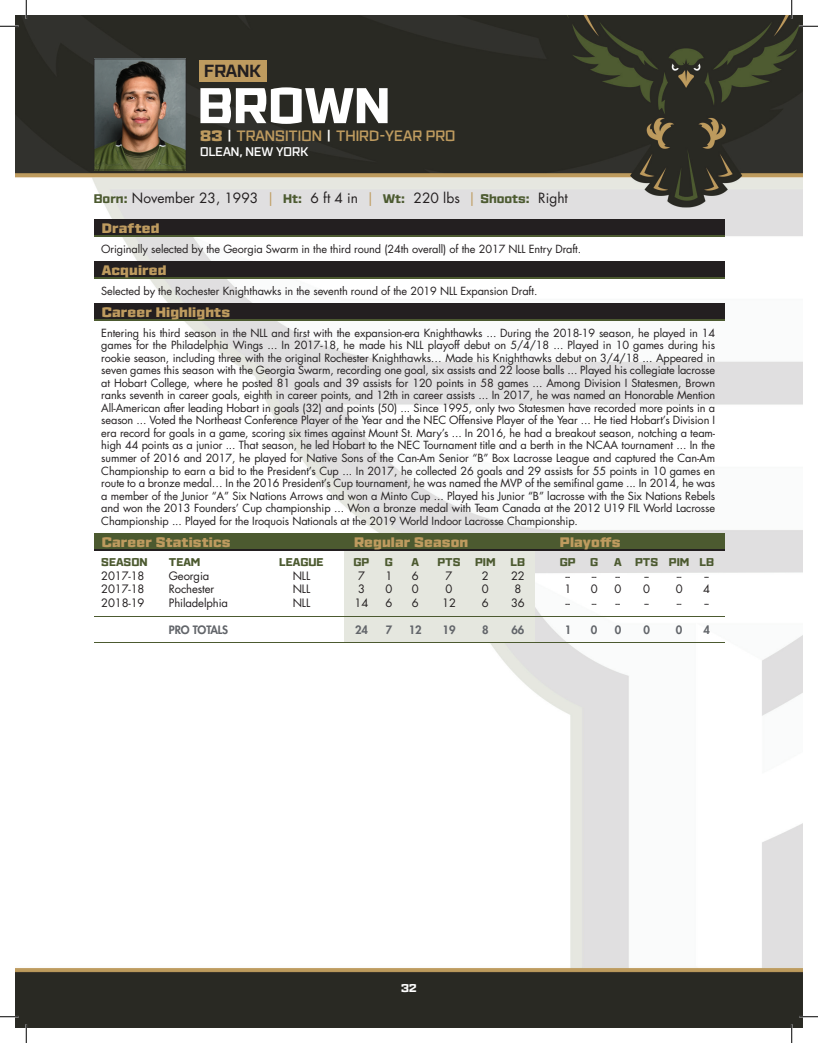
<style>
.page{position:relative;width:818px;height:1043px;background:#fff}
.page>*{position:absolute;margin:0;border:0;box-sizing:border-box;transform-origin:0 0}
.t1{font:800 50px "Ironstrike";color:#fff}
.t2{font:700 17.5px "Ironstrike";color:#231f20}
.t3{font:600 15px "Ironstrike";color:#be9b5f}
.t4{font:900 13.75px "Ironstrike";letter-spacing:.01em;color:#be9b5f}
.t5{font:13.75px "Futura Std";color:#231f20}
.t6{font:600 12.5px "Ironstrike";color:#fff}
.t7{font:11.25px "Futura Std";letter-spacing:-.01em;color:#231f20}
.t8{font:800 11.25px "Ironstrike";color:#4c5a30}
.t9{font:800 11.25px "Futura Std";letter-spacing:-.01em;color:#62656a}
.t10{font:800 11.25px "Ironstrike";color:#fff}
.t11{font:11px/12.5px "Futura Std";letter-spacing:-.01em;color:#231f20;text-align:justify}
.s1{font-weight:900}
.s2{color:#fff}
.s3{font-family:"Ironstrike";font-weight:800;font-size:12.5px;color:#4c5a30}
.s4{color:#be9b5f}
</style>
<div class="page">
<img style="left:15px;top:15px;width:787px;height:1012px">
<svg style="left:94px;top:59px;width:92px;height:111px;background:#6e6555"></svg>
<div style="left:94px;top:219px;width:630px;height:16px;background:#231f20"></div>
<div style="left:94px;top:261px;width:630px;height:16px;background:#231f20"></div>
<div style="left:94px;top:303px;width:630px;height:17px;background:#231f20"></div>
<hr style="left:94px;top:235px;width:630px;height:1px;background:#4c5a30">
<hr style="left:94px;top:277px;width:630px;height:1px;background:#4c5a30">
<hr style="left:94px;top:319px;width:630px;height:2px;background:#4c5a30">
<div style="left:344px;top:550px;width:190px;height:92px;background:#e5e7df"></div>
<div style="left:94px;top:533px;width:630px;height:16px;background:#4c5a30"></div>
<hr style="left:94px;top:549px;width:630px;height:1px;background:#231f20">
<hr style="left:94px;top:616px;width:630px;height:1px;background:#4c5a30">
<hr style="left:94px;top:642px;width:630px;height:1px;background:#4c5a30">
<div style="left:199px;top:60px;width:68px;height:22px;background:#be9b5f"></div>
<svg style="left:0;top:25px;width:19px;height:2px"></svg>
<svg style="left:799px;top:25px;width:19px;height:2px"></svg>
<svg style="left:0;top:1015px;width:19px;height:2px"></svg>
<svg style="left:799px;top:1015px;width:19px;height:2px"></svg>
<svg style="left:25px;top:0;width:2px;height:19px"></svg>
<svg style="left:25px;top:1024px;width:2px;height:18px"></svg>
<svg style="left:790px;top:0;width:2px;height:19px"></svg>
<svg style="left:790px;top:1024px;width:2px;height:18px"></svg>
<h2 class="t2" style="left:204px;top:60px;width:59px">FRANK</h2>
<h1 class="t1" style="left:198px;top:74px;width:194px">BROWN</h1>
<h3 class="t3" style="left:200px;top:127px;width:257px"><span class="s1">83</span> <span class="s2">|</span> TRANSITION <span class="s2">|</span> THIRD-YEAR PRO</h3>
<p class="t6" style="left:200px;top:144px;width:110px">OLEAN, NEW YORK</p>
<p class="t5" style="left:94px;top:189px;width:475px"><span class="s3">Born:</span> November 23, 1993 <span class="s4">|</span> <span class="s3">Ht:</span> 6 ft 4 in <span class="s4">|</span> <span class="s3">Wt:</span> 220 lbs <span class="s4">|</span> <span class="s3">Shoots:</span> Right</p>
<p class="t4" style="left:102px;top:219px;width:59px">Drafted</p>
<p class="t4" style="left:102px;top:261px;width:66px">Acquired</p>
<p class="t4" style="left:102px;top:303px;width:130px">Career Highlights</p>
<p class="t11" style="left:101px;top:242px;width:481px">Originally selected by the Georgia Swarm in the third round (24th overall) of the 2017 NLL Entry Draft.</p>
<p class="t11" style="left:101px;top:284px;width:437px">Selected by the Rochester Knighthawks in the seventh round of the 2019 NLL Expansion Draft.</p>
<p class="t11" style="left:101px;top:327px;width:615px">Entering his third season in the NLL and first with the expansion-era Knighthawks ... During the 2018-19 season, he played in 14 games for the Philadelphia Wings ... In 2017-18, he made his NLL playoff debut on 5/4/18 ... Played in 10 games during his rookie season, including three with the original Rochester Knighthawks… Made his Knighthawks debut on 3/4/18 ... Appeared in seven games this season with the Georgia Swarm, recording one goal, six assists and 22 loose balls ... Played his collegiate lacrosse at Hobart College, where he posted 81 goals and 39 assists for 120 points in 58 games ... Among Division I Statesmen, Brown ranks seventh in career goals, eighth in career points, and 12th in career assists ... In 2017, he was named an Honorable Mention All-American after leading Hobart in goals (32) and points (50) ... Since 1995, only two Statesmen have recorded more points in a season ... Voted the Northeast Conference Player of the Year and the NEC Offensive Player of the Year ... He tied Hobart’s Division I era record for goals in a game, scoring six times against Mount St. Mary’s ... In 2016, he had a breakout season, notching a team&shy;high 44 points as a junior ... That season, he led Hobart to the NEC Tournament title and a berth in the NCAA tournament ... In the summer of 2016 and 2017, he played for Native Sons of the Can-Am Senior “B” Box Lacrosse League and captured the Can-Am Championship to earn a bid to the President’s Cup ... In 2017, he collected 26 goals and 29 assists for 55 points in 10 games en route to a bronze medal… In the 2016 President’s Cup tournament, he was named the MVP of the semifinal game ... In 2014, he was a member of the Junior “A” Six Nations Arrows and won a Minto Cup ... Played his Junior “B” lacrosse with the Six Nations Rebels and won the 2013 Founders’ Cup championship ... Won a bronze medal with Team Canada at the 2012 U19 FIL World Lacrosse Championship ... Played for the Iroquois Nationals at the 2019 World Indoor Lacrosse Championship.</p>
<p class="t4" style="left:102px;top:533px;width:130px">Career Statistics</p>
<p class="t4" style="left:354px;top:533px;width:116px">Regular Season</p>
<p class="t4" style="left:559px;top:533px;width:62px">Playoffs</p>
<p class="t8" style="left:101px;top:555px;width:48px">SEASON</p>
<p class="t8" style="left:169px;top:555px;width:33px">TEAM</p>
<p class="t8" style="left:279px;top:555px;width:46px">LEAGUE</p>
<p class="t8" style="left:353px;top:555px;width:17px">GP</p>
<p class="t8" style="left:385px;top:555px;width:10px">G</p>
<p class="t8" style="left:411px;top:555px;width:9px">A</p>
<p class="t8" style="left:437px;top:555px;width:25px">PTS</p>
<p class="t8" style="left:475px;top:555px;width:22px">PIM</p>
<p class="t8" style="left:510px;top:555px;width:16px">LB</p>
<p class="t8" style="left:560px;top:555px;width:17px">GP</p>
<p class="t8" style="left:590px;top:555px;width:10px">G</p>
<p class="t8" style="left:614px;top:555px;width:101px">A PTS PIM LB</p>
<p class="t7" style="left:101px;top:568px;width:45px">2017-18</p>
<p class="t7" style="left:169px;top:568px;width:42px">Georgia</p>
<p class="t7" style="left:293px;top:568px;width:19px">NLL</p>
<p class="t7" style="left:358px;top:568px;width:8px">7</p>
<p class="t7" style="left:385px;top:568px;width:8px">1</p>
<p class="t7" style="left:412px;top:568px;width:8px">6</p>
<p class="t7" style="left:445px;top:568px;width:8px">7</p>
<p class="t7" style="left:482px;top:568px;width:8px">2</p>
<p class="t7" style="left:511px;top:568px;width:15px">22</p>
<p class="t7" style="left:565px;top:568px;width:6px">--</p>
<p class="t7" style="left:592px;top:568px;width:6px">--</p>
<p class="t7" style="left:615px;top:568px;width:6px">--</p>
<p class="t7" style="left:644px;top:568px;width:6px">--</p>
<p class="t7" style="left:677px;top:568px;width:6px">--</p>
<p class="t7" style="left:704px;top:568px;width:6px">--</p>
<p class="t7" style="left:101px;top:582px;width:45px">2017-18</p>
<p class="t7" style="left:169px;top:582px;width:47px">Rochester</p>
<p class="t7" style="left:293px;top:582px;width:19px">NLL</p>
<p class="t7" style="left:358px;top:582px;width:8px">3</p>
<p class="t7" style="left:385px;top:582px;width:8px">0</p>
<p class="t7" style="left:412px;top:582px;width:8px">0</p>
<p class="t7" style="left:445px;top:582px;width:8px">0</p>
<p class="t7" style="left:482px;top:582px;width:8px">0</p>
<p class="t7" style="left:514px;top:582px;width:8px">8</p>
<p class="t7" style="left:564px;top:582px;width:8px">1</p>
<p class="t7" style="left:590px;top:582px;width:8px">0</p>
<p class="t7" style="left:614px;top:582px;width:8px">0</p>
<p class="t7" style="left:643px;top:582px;width:8px">0</p>
<p class="t7" style="left:675px;top:582px;width:8px">0</p>
<p class="t7" style="left:703px;top:582px;width:8px">4</p>
<p class="t7" style="left:101px;top:595px;width:45px">2018-19</p>
<p class="t7" style="left:169px;top:595px;width:61px">Philadelphia</p>
<p class="t7" style="left:293px;top:595px;width:19px">NLL</p>
<p class="t7" style="left:354px;top:595px;width:15px">14</p>
<p class="t7" style="left:385px;top:595px;width:8px">6</p>
<p class="t7" style="left:412px;top:595px;width:8px">6</p>
<p class="t7" style="left:442px;top:595px;width:15px">12</p>
<p class="t7" style="left:482px;top:595px;width:8px">6</p>
<p class="t7" style="left:511px;top:595px;width:15px">36</p>
<p class="t7" style="left:565px;top:595px;width:6px">--</p>
<p class="t7" style="left:592px;top:595px;width:6px">--</p>
<p class="t7" style="left:615px;top:595px;width:6px">--</p>
<p class="t7" style="left:644px;top:595px;width:6px">--</p>
<p class="t7" style="left:677px;top:595px;width:6px">--</p>
<p class="t7" style="left:704px;top:595px;width:6px">--</p>
<p class="t9" style="left:169px;top:622px;width:61px">PRO TOTALS</p>
<p class="t9" style="left:355px;top:622px;width:14px">24</p>
<p class="t9" style="left:386px;top:622px;width:8px">7</p>
<p class="t9" style="left:409px;top:622px;width:14px">12</p>
<p class="t9" style="left:442px;top:622px;width:14px">19</p>
<p class="t9" style="left:482px;top:622px;width:8px">8</p>
<p class="t9" style="left:511px;top:622px;width:14px">66</p>
<p class="t9" style="left:564px;top:622px;width:8px">1</p>
<p class="t9" style="left:591px;top:622px;width:8px">0</p>
<p class="t9" style="left:614px;top:622px;width:8px">0</p>
<p class="t9" style="left:643px;top:622px;width:8px">0</p>
<p class="t9" style="left:676px;top:622px;width:8px">0</p>
<p class="t9" style="left:703px;top:622px;width:8px">4</p>
<p class="t10" style="left:401px;top:981px;width:17px">32</p>
</div>
